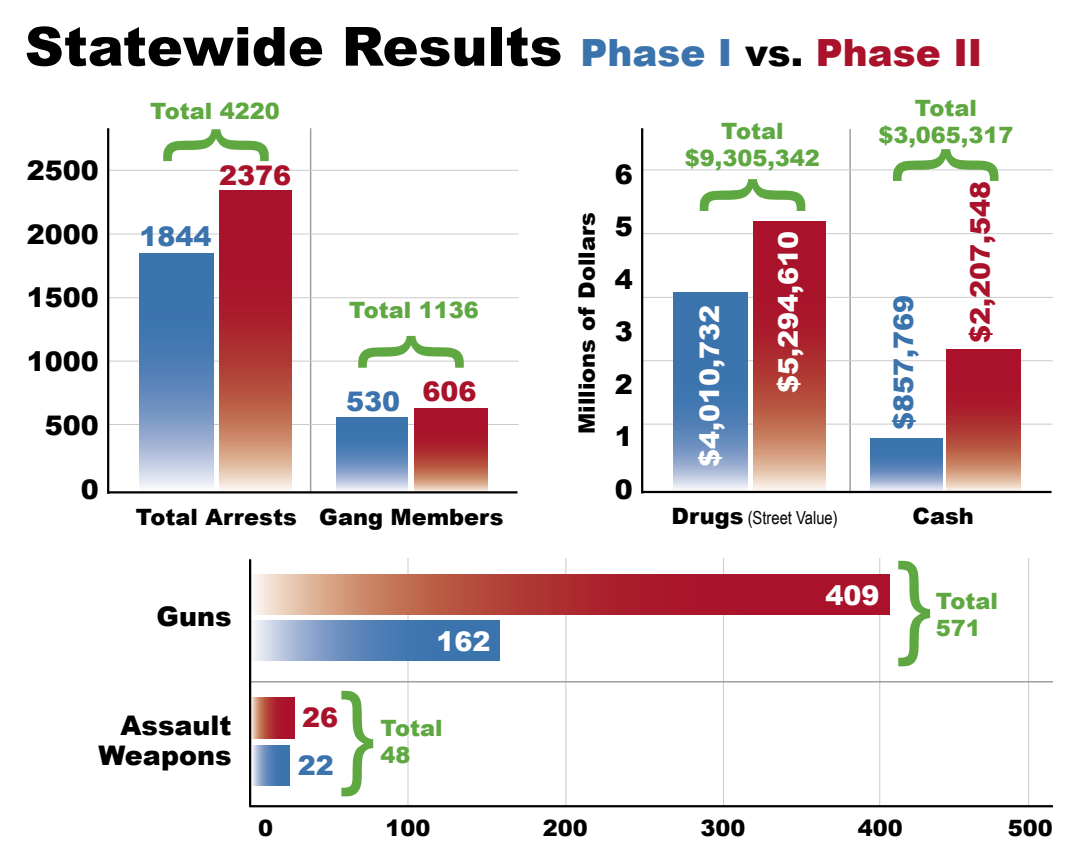
<style>
.page{position:relative;width:1080px;height:864px;background:#fff}
.page>*{position:absolute;margin:0;border:0;box-sizing:border-box;transform-origin:0 0}
.t1{font:112.5px "Arial";color:#5fa841}
.t2{font:900 54px "Arial";color:#000}
.t3{font:900 27px "Arial";color:#000}
.t4{font:900 27px "Arial";color:#fff}
.t5{font:900 27px "Arial";color:#a9122a}
.t6{font:900 27px "Arial";color:#3b73ad}
.t7{font:900 22.5px/27px "Arial";color:#5fa841}
.t8{font:900 22.5px "Arial";color:#000}
.t9{font:18px "Arial Narrow";color:#000}
.s1{font-size:37.5px;color:#3b73ad}
.s2{font-size:37.5px}
.s3{font-size:37.5px;color:#a9122a}
.s4{font-family:"Arial";font-weight:900;font-size:22.5px}
</style>
<div class="page">
<hr style="left:879px;top:558px;width:1px;height:249px;background:#cbcbcb">
<hr style="left:1028px;top:558px;width:1px;height:249px;background:#cbcbcb">
<hr style="left:723px;top:558px;width:1px;height:248px;background:#cbcbcb">
<hr style="left:408px;top:558px;width:1px;height:248px;background:#cbcbcb">
<hr style="left:566px;top:558px;width:1px;height:248px;background:#cbcbcb">
<hr style="left:849px;top:129px;width:2px;height:364px;background:#9f9f9f">
<hr style="left:310px;top:128px;width:1px;height:365px;background:#9f9f9f">
<hr style="left:108px;top:170px;width:411px;height:1px;background:#cbcbcb">
<hr style="left:108px;top:361px;width:411px;height:1px;background:#cbcbcb">
<hr style="left:108px;top:424px;width:411px;height:1px;background:#cbcbcb">
<hr style="left:108px;top:297px;width:411px;height:1px;background:#cbcbcb">
<hr style="left:108px;top:234px;width:411px;height:1px;background:#cbcbcb">
<hr style="left:107px;top:128px;width:2px;height:366px;background:#000">
<svg style="left:139px;top:253px;width:74px;height:234px;background:#6890bf"></svg>
<svg style="left:220px;top:190px;width:71px;height:300px;background:#b84747"></svg>
<svg style="left:337px;top:417px;width:71px;height:73px;background:#6990bf"></svg>
<svg style="left:414px;top:408px;width:73px;height:83px;background:#b64344"></svg>
<hr style="left:108px;top:491px;width:409px;height:2px;background:#000">
<hr style="left:642px;top:169px;width:411px;height:1px;background:#cbcbcb">
<hr style="left:642px;top:360px;width:411px;height:1px;background:#cbcbcb">
<hr style="left:642px;top:424px;width:411px;height:1px;background:#cbcbcb">
<hr style="left:642px;top:297px;width:411px;height:1px;background:#cbcbcb">
<hr style="left:642px;top:233px;width:411px;height:1px;background:#cbcbcb">
<hr style="left:641px;top:128px;width:2px;height:365px;background:#000">
<svg style="left:673px;top:292px;width:74px;height:199px;background:#5986b9"></svg>
<svg style="left:754px;top:222px;width:71px;height:269px;background:#b84748"></svg>
<svg style="left:871px;top:439px;width:71px;height:52px;background:#6990bf"></svg>
<svg style="left:947px;top:349px;width:73px;height:142px;background:#b74646"></svg>
<hr style="left:642px;top:491px;width:410px;height:2px;background:#000">
<hr style="left:249px;top:805px;width:804px;height:2px;background:#000">
<svg style="left:251px;top:621px;width:249px;height:40px;background:#6991bf"></svg>
<svg style="left:251px;top:574px;width:638px;height:41px;background:#b84747"></svg>
<svg style="left:251px;top:745px;width:38px;height:41px;background:#6d92c0"></svg>
<svg style="left:251px;top:698px;width:43px;height:40px;background:#b74748"></svg>
<hr style="left:251px;top:681px;width:802px;height:1px;background:#9f9f9f">
<hr style="left:249px;top:559px;width:2px;height:248px;background:#000">
<p class="t2" style="left:25px;top:7px;width:959px">Statewide Results <span class="s1">Phase I</span> <span class="s2">vs.</span> <span class="s3">Phase II</span></p>
<p class="t3" style="left:27px;top:151px;width:74px">2500</p>
<p class="t3" style="left:27px;top:214px;width:74px">2000</p>
<p class="t3" style="left:27px;top:278px;width:74px">1500</p>
<p class="t3" style="left:27px;top:342px;width:74px">1000</p>
<p class="t3" style="left:45px;top:406px;width:56px">500</p>
<p class="t3" style="left:81px;top:469px;width:20px">0</p>
<p class="t7" style="left:150px;top:97px;width:131px">Total 4220</p>
<p class="t1" style="left:300px;top:126px;width:39px;rotate:90deg">{</p>
<p class="t5" style="left:219px;top:156px;width:74px">2376</p>
<p class="t6" style="left:140px;top:217px;width:74px">1844</p>
<p class="t7" style="left:349px;top:295px;width:131px">Total 1136</p>
<p class="t1" style="left:495px;top:333px;width:39px;rotate:90deg">{</p>
<p class="t6" style="left:346px;top:382px;width:56px">530</p>
<p class="t5" style="left:422px;top:371px;width:56px">606</p>
<p class="t8" style="left:136px;top:500px;width:369px">Total Arrests Gang Members</p>
<p class="t3" style="left:157px;top:597px;width:77px">Guns</p>
<p class="t4" style="left:436px;top:622px;width:56px">162</p>
<p class="t3" style="left:121px;top:706px;width:112px">Assault</p>
<p class="t3" style="left:98px;top:736px;width:135px">Weapons</p>
<p class="t1" style="left:376px;top:828px;width:39px;rotate:-180deg">{</p>
<p class="t5" style="left:302px;top:698px;width:38px">26</p>
<p class="t6" style="left:298px;top:746px;width:38px">22</p>
<p class="t7" style="left:380px;top:714px;width:64px">Total<br>48</p>
<p class="t8" style="left:570px;top:434px;width:223px;rotate:-90deg">Millions of Dollars</p>
<p class="t3" style="left:615px;top:155px;width:20px">6</p>
<p class="t3" style="left:615px;top:207px;width:20px">5</p>
<p class="t3" style="left:615px;top:260px;width:20px">4</p>
<p class="t3" style="left:615px;top:312px;width:20px">3</p>
<p class="t3" style="left:615px;top:365px;width:20px">2</p>
<p class="t3" style="left:615px;top:417px;width:20px">1</p>
<p class="t3" style="left:615px;top:470px;width:20px">0</p>
<p class="t7" style="left:685px;top:117px;width:137px;text-align:center">Total $9,305,342</p>
<p class="t1" style="left:837px;top:176px;width:39px;rotate:90deg">{</p>
<p class="t4" style="left:690px;top:467px;width:164px;rotate:-90deg">$4,010,732</p>
<p class="t4" style="left:769px;top:393px;width:164px;rotate:-90deg">$5,294,610</p>
<p class="t7" style="left:915px;top:94px;width:64px">Total</p>
<p class="t7" style="left:878px;top:121px;width:137px">$3,065,317</p>
<p class="t1" style="left:1030px;top:146px;width:39px;rotate:90deg">{</p>
<p class="t5" style="left:961px;top:343px;width:164px;rotate:-90deg">$2,207,548</p>
<p class="t6" style="left:884px;top:430px;width:137px;rotate:-90deg">$857,769</p>
<p class="t9" style="left:672px;top:505px;width:168px"><span class="s4">Drugs</span> (Street Value)</p>
<p class="t8" style="left:913px;top:500px;width:63px">Cash</p>
<p class="t4" style="left:825px;top:576px;width:56px">409</p>
<p class="t1" style="left:933px;top:698px;width:39px;rotate:-180deg">{</p>
<p class="t7" style="left:936px;top:587px;width:64px">Total<br>571</p>
<p class="t8" style="left:258px;top:812px;width:17px">0</p>
<p class="t8" style="left:386px;top:812px;width:47px">100</p>
<p class="t8" style="left:543px;top:812px;width:47px">200</p>
<p class="t8" style="left:700px;top:812px;width:47px">300</p>
<p class="t8" style="left:858px;top:812px;width:47px">400</p>
<p class="t8" style="left:1008px;top:812px;width:47px">500</p>
</div>
